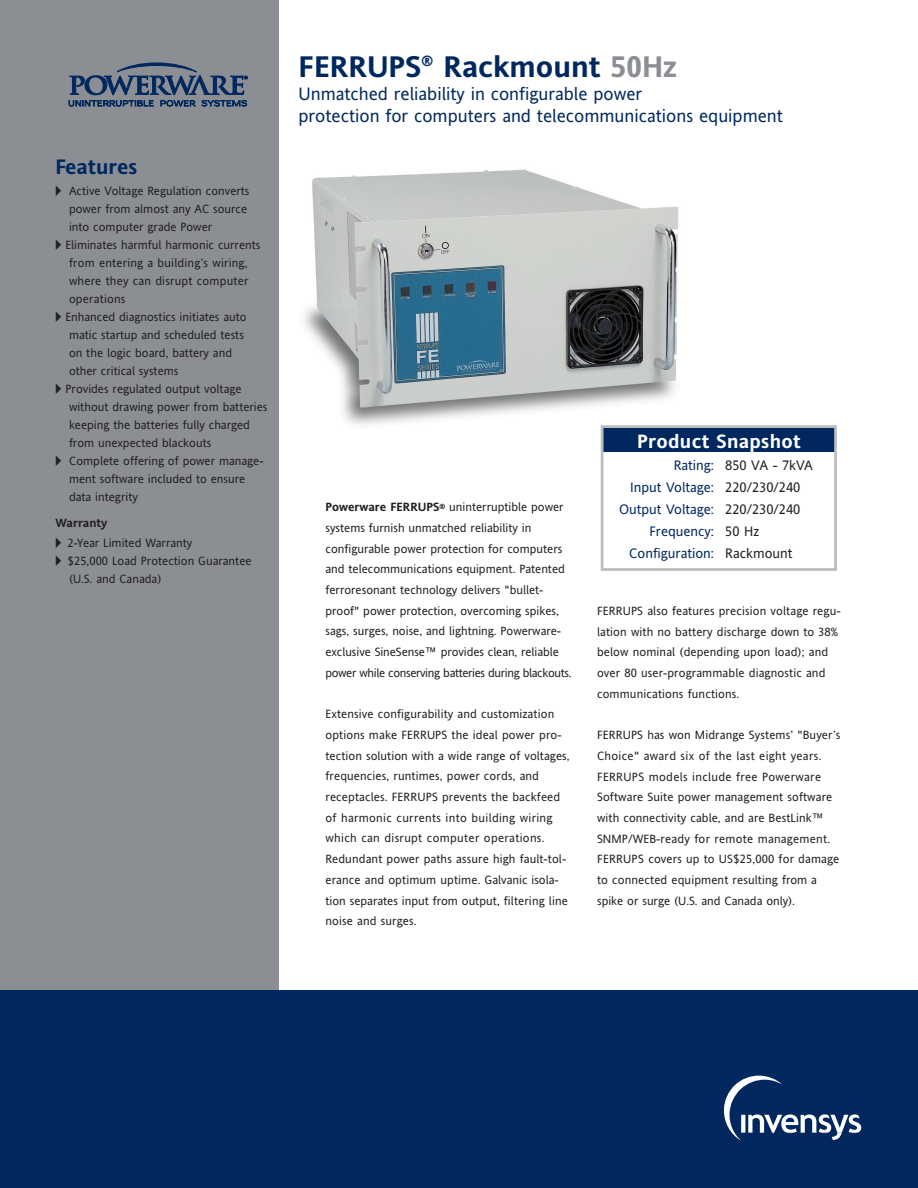
<style>
.page{position:relative;width:918px;height:1188px;background:#fff}
.page>*{position:absolute;margin:0;border:0;box-sizing:border-box;transform-origin:0 0}
.t1{font:700 30px "Invensys Andale";color:#00285f}
.t2{font:700 21px "Invensys Andale";color:#00285f}
.t3{font:700 19.35px "Invensys Andale";letter-spacing:.015em;color:#fff}
.t4{font:18px/22.5px "Invensys Andale";color:#00285f}
.t5{font:13.8px "Invensys Andale";color:#00285f}
.t6{font:13.8px "Invensys Andale";color:#231f20}
.t7{font:12px/20.7px "Invensys Andale";color:#231f20}
.t8{font:700 12px "Invensys Andale";color:#231f20}
.s1{color:#8b8e93}
.s2{font-weight:700}
.s3{color:#00285f}
.s4{color:#231f20}
</style>
<div class="page">
<div style="left:0;top:0;width:279px;height:993px;background:#8b8e93"></div>
<svg style="left:69px;top:63px;width:179px;height:44px"></svg>
<img style="left:304px;top:169px;width:375px;height:267px">
<div style="left:0;top:990px;width:918px;height:198px;background:#00285f"></div>
<svg style="left:724px;top:1075px;width:137px;height:66px"></svg>
<div style="left:602px;top:427px;width:233px;height:24px;background:#00285f"></div>
<div style="left:601px;top:425px;width:236px;height:146px;border:3px solid #bcbdc0"></div>
<h2 class="t2" style="left:56px;top:159px;width:83px">Features</h2>
<p class="t7" style="left:69px;top:182px;width:182px">Active Voltage Regulation converts</p>
<p class="t7" style="left:69px;top:200px;width:180px">power from almost any AC source</p>
<p class="t7" style="left:69px;top:218px;width:145px">into computer grade Power</p>
<p class="t7" style="left:65px;top:236px;width:197px">Eliminates harmful harmonic currents</p>
<p class="t7" style="left:69px;top:254px;width:180px">from entering a building’s wiring,</p>
<p class="t7" style="left:69px;top:272px;width:181px">where they can disrupt computer</p>
<p class="t7" style="left:69px;top:290px;width:58px">operations</p>
<p class="t7" style="left:65px;top:308px;width:183px">Enhanced diagnostics initiates auto</p>
<p class="t7" style="left:69px;top:326px;width:176px">matic startup and scheduled tests</p>
<p class="t7" style="left:69px;top:344px;width:165px">on the logic board, battery and</p>
<p class="t7" style="left:69px;top:362px;width:111px">other critical systems</p>
<p class="t7" style="left:65px;top:380px;width:178px">Provides regulated output voltage</p>
<p class="t7" style="left:69px;top:398px;width:200px">without drawing power from batteries</p>
<p class="t7" style="left:69px;top:416px;width:183px">keeping the batteries fully charged</p>
<p class="t7" style="left:69px;top:434px;width:144px">from unexpected blackouts</p>
<p class="t7" style="left:69px;top:452px;width:196px">Complete offering of power manage-</p>
<p class="t7" style="left:69px;top:470px;width:178px">ment software included to ensure</p>
<p class="t7" style="left:69px;top:488px;width:70px">data integrity</p>
<p class="t8" style="left:56px;top:518px;width:53px">Warranty</p>
<p class="t7" style="left:68px;top:536px;width:186px;line-height:18px">2-Year Limited Warranty<br>$25,000 Load Protection Guarantee (U.S. and Canada)</p>
<h1 class="t1" style="left:298px;top:56px;width:380px">FERRUPS<sup>®</sup> Rackmount <span class="s1">50Hz</span></h1>
<h3 class="t4" style="left:298px;top:84px;width:486px">Unmatched reliability in configurable power<br>protection for computers and telecommunications equipment</h3>
<p class="t7" style="left:326px;top:498px;width:247px"><span class="s2">Powerware FERRUPS</span><sup>®</sup> uninterruptible power systems furnish unmatched reliability in configurable power protection for computers and telecommunications equipment. Patented ferroresonant technology delivers "bullet&shy;proof" power protection, overcoming spikes, sags, surges, noise, and lightning. Powerware&shy;exclusive SineSense™ provides clean, reliable power while conserving batteries during blackouts.</p>
<p class="t7" style="left:326px;top:705px;width:246px">Extensive configurability and customization options make FERRUPS the ideal power pro&shy;tection solution with a wide range of voltages, frequencies, runtimes, power cords, and receptacles. FERRUPS prevents the backfeed of harmonic currents into building wiring which can disrupt computer operations.<br>Redundant power paths assure high fault-tol&shy;erance and optimum uptime. Galvanic isola&shy;tion separates input from output, filtering line noise and surges.</p>
<h3 class="t3" style="left:637px;top:434px;width:165px">Product Snapshot</h3>
<p class="t6" style="left:674px;top:461px;width:141px"><span class="s3">Rating:</span> 850 VA - 7kVA</p>
<p class="t5" style="left:630px;top:483px;width:172px">Input Voltage: <span class="s4">220/230/240</span></p>
<p class="t5" style="left:619px;top:505px;width:183px">Output Voltage: <span class="s4">220/230/240</span></p>
<p class="t5" style="left:649px;top:527px;width:111px">Frequency: <span class="s4">50 Hz</span></p>
<p class="t5" style="left:629px;top:549px;width:165px">Configuration: <span class="s4">Rackmount</span></p>
<p class="t7" style="left:597px;top:602px;width:245px">FERRUPS also features precision voltage regu&shy;lation with no battery discharge down to 38% below nominal (depending upon load); and over 80 user-programmable diagnostic and communications functions.</p>
<p class="t7" style="left:597px;top:726px;width:245px">FERRUPS has won Midrange Systems’ "Buyer’s Choice" award six of the last eight years.<br>FERRUPS models include free Powerware Software Suite power management software with connectivity cable, and are BestLink™ SNMP/WEB-ready for remote management.<br>FERRUPS covers up to US$25,000 for damage to connected equipment resulting from a spike or surge (U.S. and Canada only).</p>
</div>
